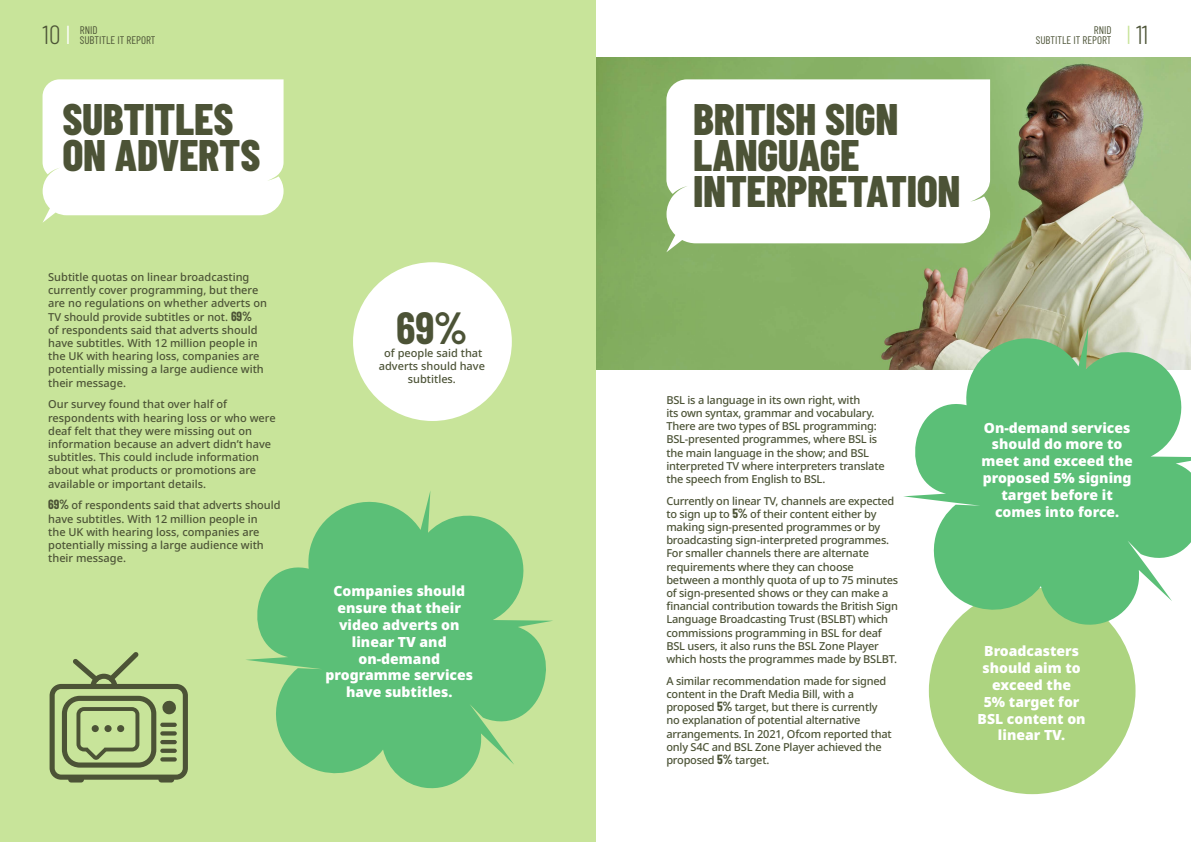
<style>
.page{position:relative;width:1191px;height:842px;background:#fff}
.page>*{position:absolute;margin:0;border:0;box-sizing:border-box;transform-origin:0 0}
.Header_1{font:800 44.1px "Barlow Condensed";letter-spacing:-.01em;color:#4c5336}
.Header_1-2{font:700 44px "Barlow Condensed";color:#4c5336}
.Header_1-3{font:300 26px "Barlow Condensed";color:#4c5336}
.Body_text{font:900 14px/16.8px "Noto Sans";color:#fff;text-align:center}
.Body_text-2{font:500 11px/13.2px "Noto Sans";letter-spacing:-.02em;color:#4c5336}
.Body_text-3{font:500 11px/13.2px "Noto Sans";color:#4c5336}
.Header_1-4{font:11px/10px "Barlow Condensed";color:#4c5336}
.s1{color:#fff}
.s2{color:#c8e49a}
.s3{font-family:"Barlow Condensed";font-weight:700;font-size:13px}
</style>
<div class="page">
<img style="left:595px;top:58px;width:596px;height:311px">
<div style="left:0;top:0;width:595px;height:842px;background:#c8e49a"></div>
<svg style="left:43px;top:79px;width:240px;height:143px;background:#fbfdf8"></svg>
<svg style="left:666px;top:79px;width:324px;height:173px"></svg>
<div style="left:353px;top:262px;width:159px;height:159px;background:#fff;border-radius:50%"></div>
<div style="left:929px;top:587px;width:206px;height:207px;background:#add480;border-radius:50%"></div>
<svg style="left:903px;top:327px;width:288px;height:301px;fill:#5bbf77"></svg>
<svg style="left:246px;top:491px;width:307px;height:298px;fill:#5bbf77"></svg>
<div style="left:68px;top:776px;width:16px;height:6px;background:#4c5336;border-radius:3px"></div>
<div style="left:158px;top:776px;width:16px;height:6px;background:#4c5336;border-radius:3px"></div>
<svg style="left:50px;top:652px;width:138px;height:128px"></svg>
<div style="left:92px;top:725px;width:7px;height:7px;border:2px solid #4c5336;border-radius:50%"></div>
<p class="Header_1-3" style="left:43px;top:16px;width:29px">10 <span class="s1">l</span></p>
<p class="Header_1-3" style="left:1126px;top:16px;width:24px"><span class="s2">l</span> 11</p>
<p class="Header_1-4" style="left:80px;top:24px;width:77px">RNID<br>SUBTITLE IT REPORT</p>
<p class="Header_1-4" style="left:1036px;top:24px;width:77px;text-align:right">RNID<br>SUBTITLE IT REPORT</p>
<p class="Header_1" style="left:62px;top:88px;width:173px">SUBTITLES</p>
<p class="Header_1" style="left:62px;top:124px;width:199px">ON ADVERTS</p>
<p class="Body_text-3" style="left:48px;top:271px;width:220px">Subtitle quotas on linear broadcasting currently cover programming, but there are no regulations on whether adverts on TV should provide subtitles or not. <span class="s3">69%<br></span>of respondents said that adverts should have subtitles. With 12 million people in the UK with hearing loss, companies are potentially missing a large audience with their message.</p>
<p class="Body_text-3" style="left:48px;top:398px;width:229px">Our survey found that over half of respondents with hearing loss or who were deaf felt that they were missing out on information because an advert didn’t have subtitles. This could include information about what products or promotions are available or important details.</p>
<p class="Body_text-3" style="left:48px;top:499px;width:234px"><span class="s3">69%</span> of respondents said that adverts should have subtitles. With 12 million people in<br>the UK with hearing loss, companies are potentially missing a large audience with their message.</p>
<p class="Header_1-2" style="left:396px;top:297px;width:73px">69%</p>
<p class="Body_text-3" style="left:379px;top:360px;width:108px;text-align:center">adverts should have subtitles.</p>
<p class="Body_text-3" style="left:384px;top:347px;width:100px">of people said that</p>
<p class="Body_text" style="left:333px;top:583px;width:133px">Companies should ensure that their video adverts on linear TV and</p>
<p class="Body_text" style="left:325px;top:650px;width:149px">on-demand programme services have subtitles.</p>
<p class="Header_1" style="left:693px;top:88px;width:207px">BRITISH SIGN</p>
<p class="Header_1" style="left:693px;top:124px;width:168px">LANGUAGE</p>
<p class="Header_1" style="left:693px;top:160px;width:269px">INTERPRETATION</p>
<p class="Body_text-2" style="left:666px;top:393px;width:220px">BSL is a language in its own right, with<br>its own syntax, grammar and vocabulary.<br>There are two types of BSL programming:<br>BSL-presented programmes, where BSL is the main language in the show; and BSL interpreted TV where interpreters translate the speech from English to BSL.</p>
<p class="Body_text-2" style="left:666px;top:494px;width:233px">Currently on linear TV, channels are expected to sign up to <span class="s3">5%</span> of their content either by making sign-presented programmes or by broadcasting sign-interpreted programmes.<br>For smaller channels there are alternate requirements where they can choose between a monthly quota of up to 75 minutes of sign-presented shows or they can make a financial contribution towards the British Sign Language Broadcasting Trust (BSLBT) which commissions programming in BSL for deaf BSL users, it also runs the BSL Zone Player which hosts the programmes made by BSLBT.</p>
<p class="Body_text-2" style="left:666px;top:674px;width:227px">A similar recommendation made for signed content in the Draft Media Bill, with a proposed <span class="s3">5%</span> target, but there is currently no explanation of potential alternative arrangements. In 2021, Ofcom reported that only S4C and BSL Zone Player achieved the proposed <span class="s3">5%</span> target.</p>
<p class="Body_text" style="left:981px;top:419px;width:153px">On-demand services should do more to meet and exceed the proposed 5% signing target before it comes into force.</p>
<p class="Body_text" style="left:982px;top:643px;width:100px;text-align:left">Broadcasters should aim to</p>
<p class="Body_text" style="left:992px;top:677px;width:80px">exceed the</p>
<p class="Body_text" style="left:983px;top:693px;width:97px">5% target for</p>
<p class="Body_text" style="left:977px;top:710px;width:109px">BSL content on</p>
<p class="Body_text" style="left:998px;top:727px;width:69px">linear TV.</p>
</div>
